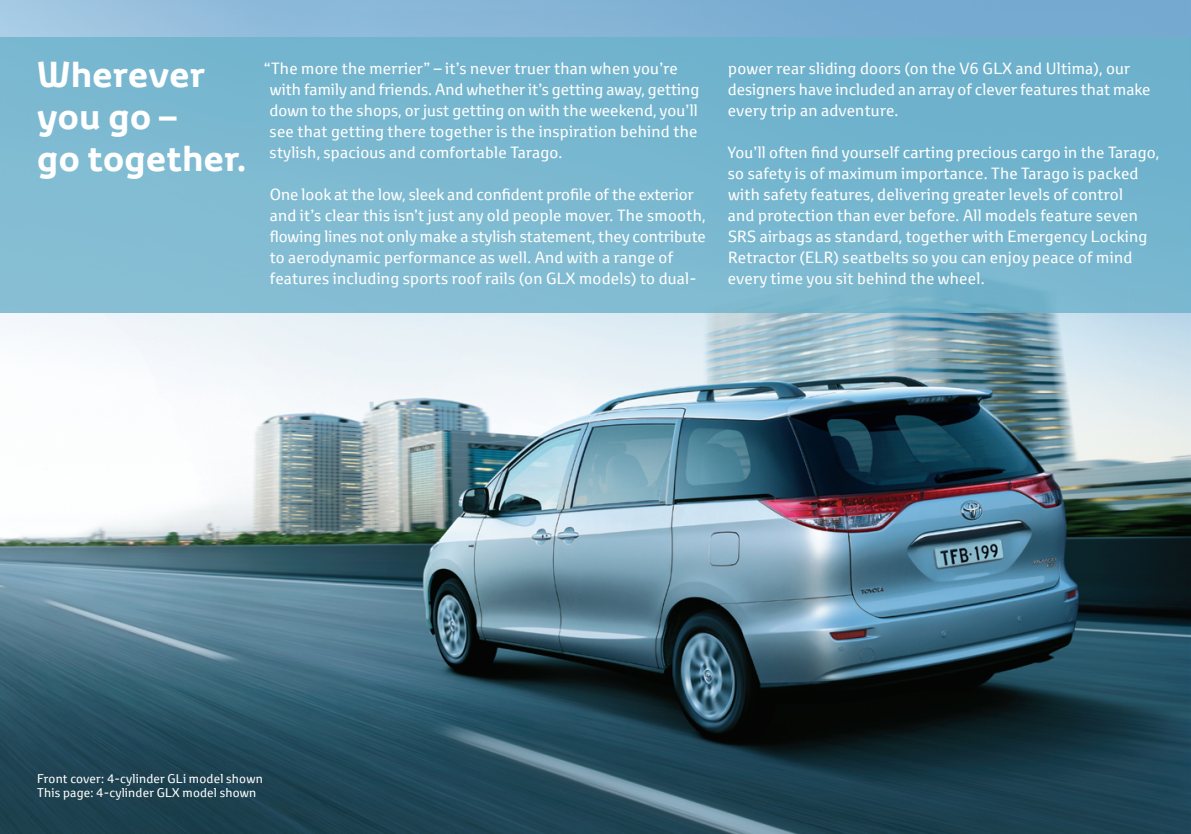
<style>
.page{position:relative;width:1191px;height:834px;background:#fff}
.page>*{position:absolute;margin:0;border:0;box-sizing:border-box;transform-origin:0 0}
.t1{font:700 35px/42px "Toyota Display";letter-spacing:.015em;color:#fff}
.t2{font:15.75px/21px "Toyota Text";letter-spacing:.015em;color:#fff}
.t3{font:12.25px/14px "Toyota Text";letter-spacing:.015em;color:#fff}
</style>
<div class="page">
<img style="left:0;top:0;width:1191px;height:833px">
<img style="left:0;top:37px;width:1191px;height:276px">
<h1 class="t1" style="left:37px;top:53px;width:210px">Wherever you go –<br>go together.</h1>
<p class="t2" style="left:269px;top:57px;width:431px;text-indent:-6px">“The more the merrier” – it’s never truer than when you’re with family and friends. And whether it’s getting away, getting down to the shops, or just getting on with the weekend, you’ll see that getting there together is the inspiration behind the stylish, spacious and comfortable Tarago.</p>
<p class="t2" style="left:270px;top:183px;width:437px">One look at the low, sleek and confident profile of the exterior and it’s clear this isn’t just any old people mover. The smooth, flowing lines not only make a stylish statement, they contribute to aerodynamic performance as well. And with a range of features including sports roof rails (on GLX models) to dual-</p>
<p class="t2" style="left:727px;top:57px;width:424px">power rear sliding doors (on the V6 GLX and Ultima), our designers have included an array of clever features that make every trip an adventure.</p>
<p class="t2" style="left:727px;top:141px;width:433px">You’ll often find yourself carting precious cargo in the Tarago, so safety is of maximum importance. The Tarago is packed with safety features, delivering greater levels of control<br>and protection than ever before. All models feature seven SRS airbags as standard, together with Emergency Locking Retractor (ELR) seatbelts so you can enjoy peace of mind every time you sit behind the wheel.</p>
<p class="t3" style="left:37px;top:771px;width:227px">Front cover: 4-cylinder GLi model shown<br>This page: 4-cylinder GLX model shown</p>
</div>
